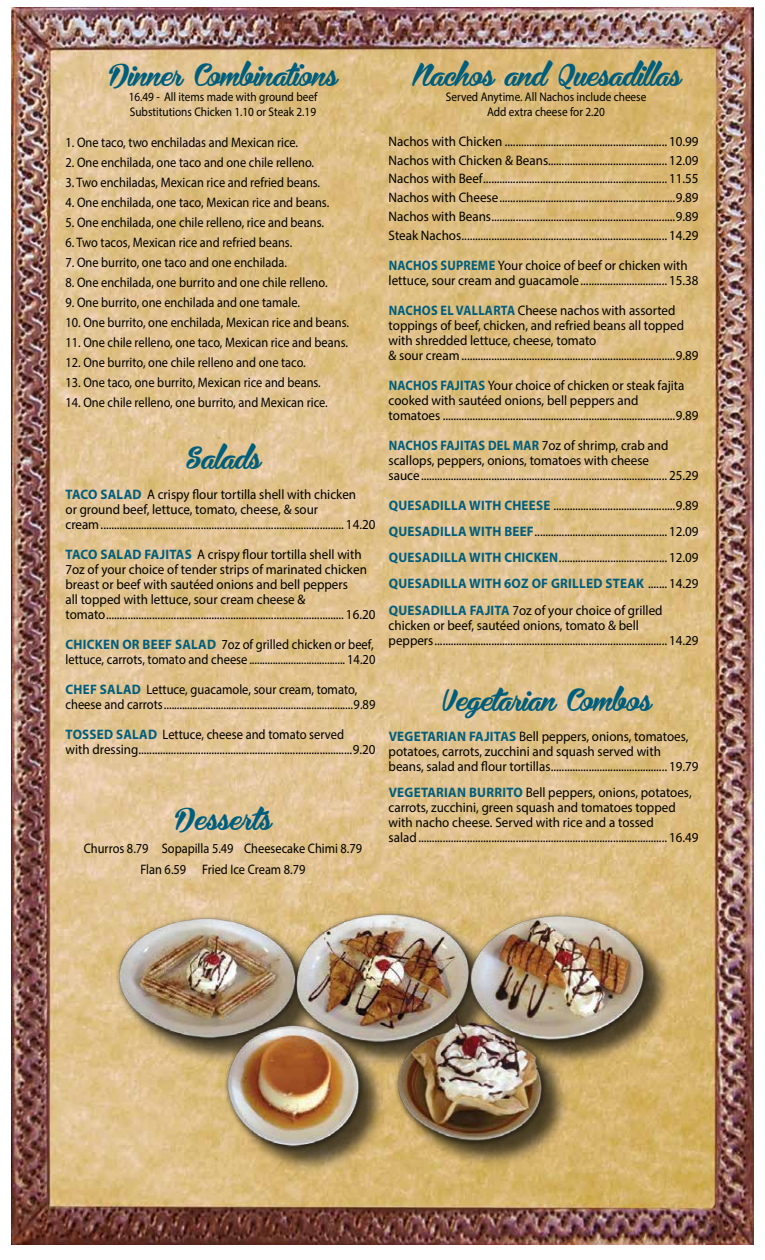
<style>
.page{position:relative;width:765px;height:1260px;background:#fff}
.page>*{position:absolute;margin:0;border:0;box-sizing:border-box;transform-origin:0 0}
.t1{font:27.5px "Bira PERSONALUSEONLY";color:#005e7d}
.t2{font:27.5px "Bira PERSONALUSEONLY";letter-spacing:.025em;color:#005e7d}
.t3{font:13.75px/15px "Myriad Pro";color:#000;scale:.95 1}
.t4{font:13.75px/21.2px "Myriad Pro";color:#000;text-align:center;scale:.9 1}
.t5{font:13.75px/15px "Myriad Pro";color:#000;scale:.91 1}
.t6{font:12.5px/15px "Myriad Pro";color:#000;scale:.9 1}
.s1{font-weight:700;color:#005e7d}
</style>
<div class="page">
<img style="left:11px;top:8px;width:743px;height:1237px">
<div style="left:121px;top:917px;width:553px;height:259px;background:#000;opacity:.65"></div>
<img style="left:110px;top:904px;width:545px;height:249px">
<h1 class="t1" style="left:109px;top:55px;width:230px">Dinner Combinations</h1>
<p class="t6" style="left:129px;top:89px;width:211px">16.49 - All items made with ground beef<br>Substitutions Chicken 1.10 or Steak 2.19</p>
<p class="t4" style="left:66px;top:132px;width:260px">1. One taco, two enchiladas and Mexican rice.</p>
<p class="t4" style="left:66px;top:152px;width:278px">2. One enchilada, one taco and one chile relleno.</p>
<p class="t4" style="left:66px;top:172px;width:285px">3. Two enchiladas, Mexican rice and refried beans.</p>
<p class="t4" style="left:66px;top:192px;width:295px">4. One enchilada, one taco, Mexican rice and beans.</p>
<p class="t4" style="left:66px;top:212px;width:289px">5. One enchilada, one chile relleno, rice and beans.</p>
<p class="t4" style="left:66px;top:232px;width:254px">6. Two tacos, Mexican rice and refried beans.</p>
<p class="t4" style="left:66px;top:252px;width:248px">7. One burrito, one taco and one enchilada.</p>
<p class="t4" style="left:66px;top:272px;width:293px">8. One enchilada, one burrito and one chile relleno.</p>
<p class="t4" style="left:66px;top:292px;width:262px">9. One burrito, one enchilada and one tamale.</p>
<p class="t4" style="left:66px;top:312px;width:317px">10. One burrito, one enchilada, Mexican rice and beans.</p>
<p class="t4" style="left:66px;top:332px;width:315px">11. One chile relleno, one taco, Mexican rice and beans.</p>
<p class="t4" style="left:66px;top:352px;width:268px">12. One burrito, one chile relleno and one taco.</p>
<p class="t4" style="left:66px;top:372px;width:285px">13. One taco, one burrito, Mexican rice and beans.</p>
<p class="t4" style="left:66px;top:392px;width:293px">14. One chile relleno, one burrito, and Mexican rice.</p>
<h1 class="t1" style="left:185px;top:438px;width:77px">Salads</h1>
<p class="t3" style="left:65px;top:487px;width:328px"><span class="s1">TACO SALAD</span> A crispy flour tortilla shell with chicken<br>or ground beef, lettuce, tomato, cheese, &amp; sour cream.......................................................................................... 14.20</p>
<p class="t3" style="left:65px;top:547px;width:328px"><span class="s1">TACO SALAD FAJITAS</span> A crispy flour tortilla shell with 7oz of your choice of tender strips of marinated chicken breast or beef with sautéed onions and bell peppers<br>all topped with lettuce, sour cream cheese &amp; tomato........................................................................................ 16.20</p>
<p class="t5" style="left:65px;top:637px;width:342px"><span class="s1">CHICKEN OR BEEF SALAD</span> 7oz of grilled chicken or beef, lettuce, carrots, tomato and cheese ..................................... 14.20</p>
<p class="t5" style="left:66px;top:682px;width:342px"><span class="s1">CHEF SALAD</span> Lettuce, guacamole, sour cream, tomato, cheese and carrots.........................................................................9.89</p>
<p class="t5" style="left:66px;top:727px;width:342px"><span class="s1">TOSSED SALAD</span> Lettuce, cheese and tomato served<br>with dressing...............................................................................9.20</p>
<h1 class="t2" style="left:175px;top:798px;width:98px">Desserts</h1>
<p class="t4" style="left:84px;top:837px;width:311px">Churros 8.79 Sopapilla 5.49 Cheesecake Chimi 8.79<br>Flan 6.59 Fried Ice Cream 8.79</p>
<h1 class="t1" style="left:411px;top:55px;width:271px">Nachos and Quesadillas</h1>
<p class="t6" style="left:446px;top:89px;width:224px;text-align:center">Served Anytime. All Nachos include cheese<br>Add extra cheese for 2.20</p>
<p class="t3" style="left:389px;top:132px;width:328px;line-height:18.8px;text-align:justify">Nachos with Chicken ............................................................ 10.99<br>Nachos with Chicken &amp; Beans............................................ 12.09<br>Nachos with Beef.................................................................... 11.55<br>Nachos with Cheese.................................................................9.89<br>Nachos with Beans....................................................................9.89<br>Steak Nachos............................................................................ 14.29</p>
<p class="t3" style="left:389px;top:257px;width:328px"><span class="s1">NACHOS SUPREME</span> Your choice of beef or chicken with lettuce, sour cream and guacamole................................ 15.38</p>
<p class="t3" style="left:389px;top:302px;width:328px"><span class="s1">NACHOS EL VALLARTA</span> Cheese nachos with assorted toppings of beef, chicken, and refried beans all topped with shredded lettuce, cheese, tomato<br>&amp; sour cream ...............................................................................9.89</p>
<p class="t3" style="left:389px;top:377px;width:328px"><span class="s1">NACHOS FAJITAS</span> Your choice of chicken or steak fajita cooked with sautéed onions, bell peppers and<br>tomatoes ......................................................................................9.89</p>
<p class="t3" style="left:389px;top:437px;width:328px"><span class="s1">NACHOS FAJITAS DEL MAR</span> 7oz of shrimp, crab and scallops, peppers, onions, tomatoes with cheese sauce........................................................................................... 25.29</p>
<p class="t3" style="left:389px;top:492px;width:328px;line-height:26.2px;text-align:justify"><span class="s1">QUESADILLA WITH CHEESE</span> .............................................9.89<br><span class="s1">QUESADILLA WITH BEEF</span>................................................. 12.09<br><span class="s1">QUESADILLA WITH CHICKEN</span>........................................ 12.09<br><span class="s1">QUESADILLA WITH 6OZ OF GRILLED STEAK</span> ....... 14.29<br><span class="s1">QUESADILLA FAJITA</span> 7oz of your choice of grilled</p>
<p class="t3" style="left:389px;top:617px;width:328px">chicken or beef, sautéed onions, tomato &amp; bell peppers...................................................................................... 14.29</p>
<h1 class="t1" style="left:441px;top:680px;width:212px">Vegetarian Combos</h1>
<p class="t3" style="left:389px;top:728px;width:328px"><span class="s1">VEGETARIAN FAJITAS</span> Bell peppers, onions, tomatoes, potatoes, carrots, zucchini and squash served with beans, salad and flour tortillas........................................... 19.79</p>
<p class="t3" style="left:389px;top:785px;width:328px"><span class="s1">VEGETARIAN BURRITO</span> Bell peppers, onions, potatoes, carrots, zucchini, green squash and tomatoes topped with nacho cheese. Served with rice and a tossed salad............................................................................................ 16.49</p>
</div>
